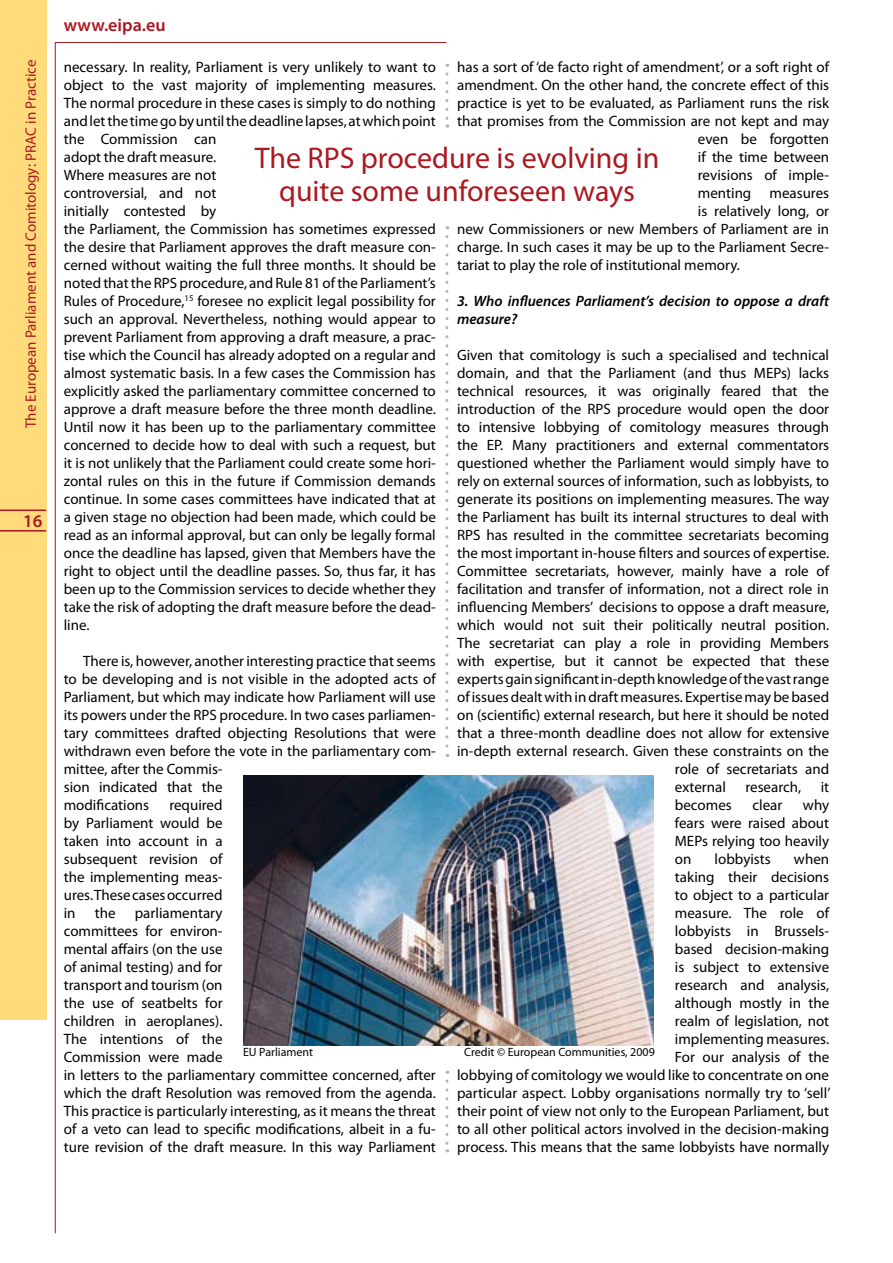
<style>
.page{position:relative;width:893px;height:1263px;background:#fff}
.page>*{position:absolute;margin:0;border:0;box-sizing:border-box;transform-origin:0 0}
.t1{font:30px/33px "Myriad Pro";color:#aa1820;text-align:center}
.t2{font:600 18px "Myriad Pro";color:#aa1820}
.t3{font:15px/18px "Myriad Pro";color:#000}
.t4{font:italic 600 15px/18px "Myriad Pro";color:#000}
.t5{font:15px "Myriad Pro";color:#aa1820}
.t6{font:12px "Myriad Pro";color:#000}
</style>
<div class="page">
<svg style="left:55px;top:42px;width:392px;height:1192px"></svg>
<svg style="left:445px;top:237px;width:3px;height:520px"></svg>
<div style="left:0;top:0;width:46px;height:1020px;background:#ffdb7b"></div>
<hr style="left:0;top:509px;width:46px;height:2px;background:#aa1820">
<hr style="left:0;top:530px;width:46px;height:1px;background:#aa1820">
<img style="left:244px;top:775px;width:410px;height:270px">
<div style="left:216px;top:133px;width:482px;height:81px;background:#fff"></div>
<svg style="left:445px;top:1081px;width:3px;height:71px"></svg>
<svg style="left:445px;top:74px;width:3px;height:54px"></svg>
<p class="t5" style="left:22px;top:428px;width:370px;rotate:-90deg">The European Parliament and Comitology: PRAC in Practice</p>
<p class="t2" style="left:21px;top:469px;width:411px;rotate:-90deg">Ex mis etebatrum res? Ceridest viridepsena omaximil</p>
<p class="t2" style="left:23px;top:509px;width:21px">16</p>
<p class="t2" style="left:64px;top:13px;width:103px">www.eipa.eu</p>
<p class="t3" style="left:457px;top:58px;width:374px">has a sort of ‘de facto right of amendment’, or a soft right of</p>
<p class="t3" style="left:457px;top:76px;width:374px">amendment. On the other hand, the concrete effect of this</p>
<p class="t3" style="left:457px;top:94px;width:374px">practice is yet to be evaluated, as Parliament runs the risk</p>
<p class="t3" style="left:457px;top:112px;width:374px">that promises from the Commission are not kept and may</p>
<p class="t3" style="left:698px;top:130px;width:133px">even be forgotten</p>
<p class="t3" style="left:698px;top:148px;width:133px">if the time between</p>
<p class="t3" style="left:698px;top:166px;width:133px">revisions of imple-</p>
<p class="t3" style="left:698px;top:184px;width:133px">menting measures</p>
<p class="t3" style="left:698px;top:202px;width:133px">is relatively long, or</p>
<p class="t3" style="left:457px;top:220px;width:374px">new Commissioners or new Members of Parliament are in</p>
<p class="t3" style="left:457px;top:238px;width:374px">charge. In such cases it may be up to the Parliament Secre-</p>
<p class="t3" style="left:457px;top:256px;width:284px">tariat to play the role of institutional memory.</p>
<p class="t4" style="left:457px;top:292px;width:374px">3. Who influences Parliament’s decision to oppose a draft measure?</p>
<p class="t3" style="left:457px;top:346px;width:374px">Given that comitology is such a specialised and technical</p>
<p class="t3" style="left:457px;top:364px;width:374px">domain, and that the Parliament (and thus MEPs) lacks</p>
<p class="t3" style="left:457px;top:382px;width:373px">technical resources, it was originally feared that the</p>
<p class="t3" style="left:457px;top:400px;width:374px">introduction of the RPS procedure would open the door</p>
<p class="t3" style="left:457px;top:418px;width:374px">to intensive lobbying of comitology measures through</p>
<p class="t3" style="left:457px;top:436px;width:374px">the EP. Many practitioners and external commentators</p>
<p class="t3" style="left:457px;top:454px;width:374px">questioned whether the Parliament would simply have to</p>
<p class="t3" style="left:457px;top:472px;width:374px">rely on external sources of information, such as lobbyists, to</p>
<p class="t3" style="left:457px;top:490px;width:374px">generate its positions on implementing measures. The way</p>
<p class="t3" style="left:457px;top:508px;width:374px">the Parliament has built its internal structures to deal with</p>
<p class="t3" style="left:457px;top:526px;width:374px">RPS has resulted in the committee secretariats becoming</p>
<p class="t3" style="left:457px;top:544px;width:374px">the most important in-house filters and sources of expertise.</p>
<p class="t3" style="left:457px;top:562px;width:374px">Committee secretariats, however, mainly have a role of</p>
<p class="t3" style="left:457px;top:580px;width:373px">facilitation and transfer of information, not a direct role in</p>
<p class="t3" style="left:457px;top:598px;width:374px">influencing Members’ decisions to oppose a draft measure,</p>
<p class="t3" style="left:457px;top:616px;width:374px">which would not suit their politically neutral position.</p>
<p class="t3" style="left:457px;top:634px;width:374px">The secretariat can play a role in providing Members</p>
<p class="t3" style="left:457px;top:652px;width:374px">with expertise, but it cannot be expected that these</p>
<p class="t3" style="left:457px;top:670px;width:374px">experts gain significant in-depth knowledge of the vast range</p>
<p class="t3" style="left:457px;top:688px;width:373px">of issues dealt with in draft measures. Expertise may be based</p>
<p class="t3" style="left:457px;top:706px;width:374px">on (scientific) external research, but here it should be noted</p>
<p class="t3" style="left:457px;top:724px;width:374px">that a three-month deadline does not allow for extensive</p>
<p class="t3" style="left:457px;top:742px;width:374px">in-depth external research. Given these constraints on the</p>
<p class="t3" style="left:675px;top:760px;width:156px">role of secretariats and</p>
<p class="t3" style="left:675px;top:778px;width:53px">external</p>
<p class="t3" style="left:745px;top:778px;width:57px">research,</p>
<p class="t3" style="left:821px;top:778px;width:10px">it</p>
<p class="t3" style="left:675px;top:796px;width:58px">becomes</p>
<p class="t3" style="left:752px;top:796px;width:31px">clear</p>
<p class="t3" style="left:64px;top:58px;width:374px">necessary. In reality, Parliament is very unlikely to want to object to the vast majority of implementing measures.<br>The normal procedure in these cases is simply to do nothing and let the time go by until the deadline lapses, at which point the Commission can<br>adopt the draft measure.<br>Where measures are not<br>controversial, and not<br>initially contested by<br>the Parliament, the Commission has sometimes expressed the desire that Parliament approves the draft measure con&shy;cerned without waiting the full three months. It should be noted that the RPS procedure, and Rule 81 of the Parliament’s Rules of Procedure,<sup>15</sup> foresee no explicit legal possibility for such an approval. Nevertheless, nothing would appear to prevent Parliament from approving a draft measure, a prac&shy;tise which the Council has already adopted on a regular and almost systematic basis. In a few cases the Commission has explicitly asked the parliamentary committee concerned to approve a draft measure before the three month deadline.<br>Until now it has been up to the parliamentary committee concerned to decide how to deal with such a request, but it is not unlikely that the Parliament could create some hori&shy;zontal rules on this in the future if Commission demands continue. In some cases committees have indicated that at a given stage no objection had been made, which could be read as an informal approval, but can only be legally formal once the deadline has lapsed, given that Members have the right to object until the deadline passes. So, thus far, it has been up to the Commission services to decide whether they take the risk of adopting the draft measure before the dead&shy;line.</p>
<p class="t3" style="left:64px;top:652px;width:374px;text-indent:20px">There is, however, another interesting practice that seems to be developing and is not visible in the adopted acts of Parliament, but which may indicate how Parliament will use its powers under the RPS procedure. In two cases parliamen&shy;tary committees drafted objecting Resolutions that were withdrawn even before the vote in the parliamentary com&shy;mittee, after the Commis-<br>sion indicated that the<br>modifications</p>
<h1 class="t1" style="left:255px;top:141px;width:406px">The RPS procedure is evolving in quite some unforeseen ways</h1>
<p class="t3" style="left:64px;top:796px;width:160px;text-align:justify;text-indent:106px">required by Parliament would be taken into account in a subsequent revision of the implementing meas&shy;ures. These cases occurred in</p>
<p class="t3" style="left:675px;top:796px;width:156px;text-align:justify;text-indent:128px">why fears were raised about MEPs relying too heavily on</p>
<p class="t3" style="left:457px;top:850px;width:375px;text-align:right">when<br>taking their decisions<br>to object to a particular<br>measure. The role of<br>lobbyists in Brussels-<br>based decision-making<br>is subject to extensive<br>research and analysis,<br>although mostly in the<br>realm of legislation, not<br>implementing measures.<br>For our analysis of the<br>lobbying of comitology we would like to concentrate on one particular aspect. Lobby organisations normally try to ‘sell’ their point of view not only to the European Parliament, but to all other political actors involved in the decision-making process. This means that the same lobbyists have normally</p>
<p class="t3" style="left:715px;top:850px;width:58px">lobbyists</p>
<p class="t3" style="left:64px;top:904px;width:374px;text-indent:71px">parliamentary<br>committees for environ-<br>mental affairs (on the use<br>of animal testing) and for<br>transport and tourism (on<br>the use of seatbelts for<br>children in aeroplanes).<br>The intentions of the<br>Commission were made<br>in letters to the parliamentary committee concerned, after which the draft Resolution was removed from the agenda.<br>This practice is particularly interesting, as it means the threat of a veto can lead to specific modifications, albeit in a fu&shy;ture revision of the draft measure. In this way Parliament</p>
<p class="t3" style="left:95px;top:904px;width:22px">the</p>
<p class="t6" style="left:243px;top:1044px;width:72px">EU Parliament</p>
<p class="t6" style="left:464px;top:1044px;width:192px">Credit © European Communities, 2009</p>
</div>
